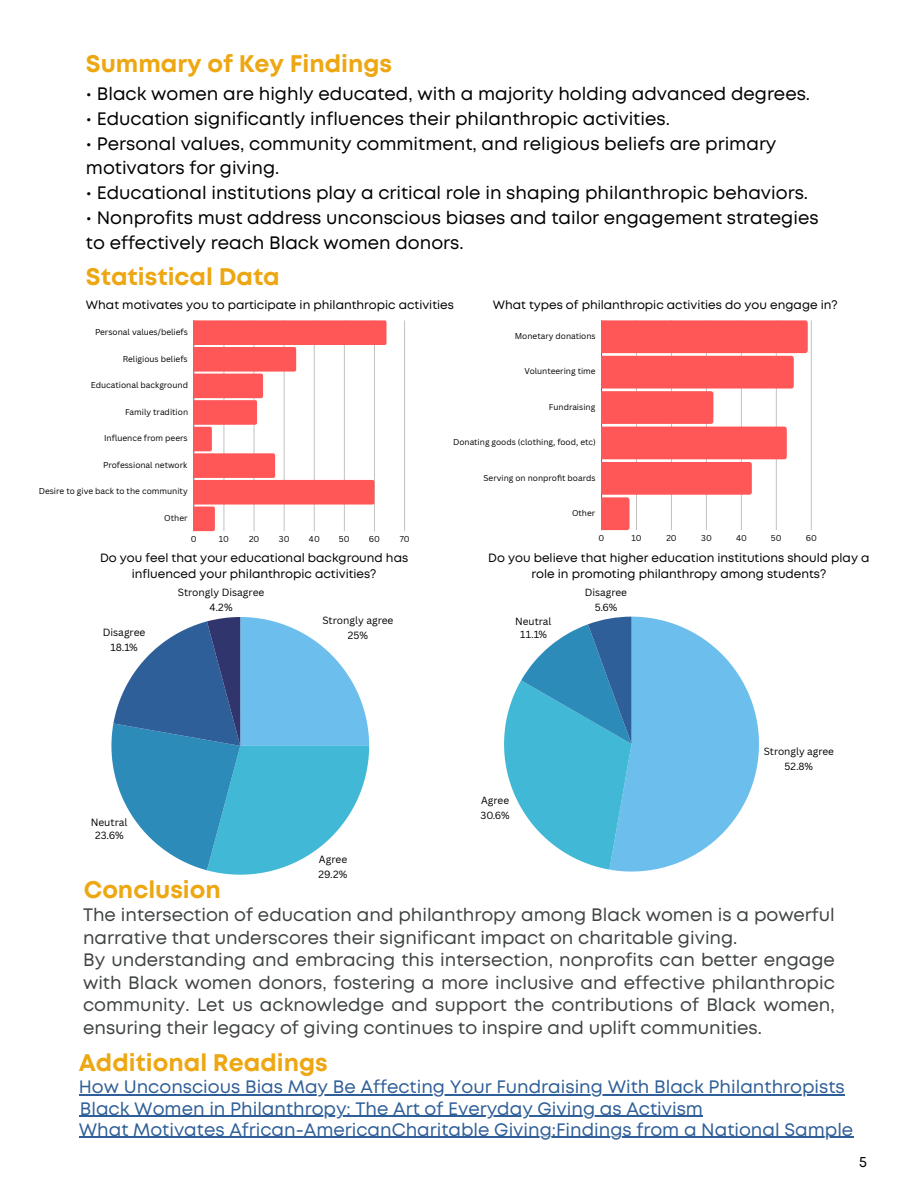
<style>
.page{position:relative;width:918px;height:1188px;background:#fff}
.page>*{position:absolute;margin:0;border:0;box-sizing:border-box;transform-origin:0 0}
.t1{font:700 24px "Mont";color:#eda712}
.t2{font:18px/22.5px "Mont";color:#3f4440}
.t3{font:18px/24.8px "Mont";color:#000}
.t4{font:18px "Mont";color:#2f5f98}
.t5{font:15px "Mont";color:#000}
.t6{font:12px/16px "Mont";color:#000;text-align:center}
.t7{font:10.2px/15px "Canva Sans";color:#000;text-align:center}
.t8{font:10.05px/14.9px "Canva Sans";color:#000;text-align:center}
.t9{font:8.4px "Canva Sans";color:#000}
.t10{font:8.25px "Canva Sans";color:#000}
</style>
<div class="page">
<svg style="left:504px;top:617px;width:255px;height:255px"></svg>
<hr style="left:404px;top:320px;width:1px;height:211px;background:#c4c4c4">
<svg style="left:194px;top:320px;width:193px;height:211px"></svg>
<hr style="left:601px;top:320px;width:1px;height:210px;background:#000;opacity:.6">
<hr style="left:811px;top:320px;width:1px;height:210px;background:#cfcfcf">
<svg style="left:602px;top:320px;width:206px;height:210px"></svg>
<svg style="left:111px;top:617px;width:258px;height:258px"></svg>
<hr style="left:79px;top:1095px;width:766px;height:1px;background:#2f5f98">
<hr style="left:80px;top:1116px;width:623px;height:1px;background:#2f5f98">
<hr style="left:79px;top:1137px;width:774px;height:1px;background:#2f5f98">
<p class="t1" style="left:86px;top:55px;width:308px">Summary of Key Findings</p>
<p class="t3" style="left:86px;top:83px;width:726px">• Black women are highly educated, with a majority holding advanced degrees.</p>
<p class="t3" style="left:86px;top:108px;width:585px">• Education significantly influences their philanthropic activities.</p>
<p class="t3" style="left:86px;top:132px;width:692px">• Personal values, community commitment, and religious beliefs are primary motivators for giving.</p>
<p class="t3" style="left:86px;top:182px;width:724px">• Educational institutions play a critical role in shaping philanthropic behaviors.</p>
<p class="t3" style="left:86px;top:207px;width:734px">• Nonprofits must address unconscious biases and tailor engagement strategies to effectively reach Black women donors.</p>
<h1 class="t1" style="left:86px;top:268px;width:195px">Statistical Data</h1>
<p class="t6" style="left:86px;top:297px;width:369px">What motivates you to participate in philanthropic activities</p>
<p class="t6" style="left:493px;top:297px;width:347px">What types of philanthropic activities do you engage in?</p>
<p class="t9" style="left:95px;top:326px;width:94px">Personal values/beliefs</p>
<p class="t9" style="left:123px;top:353px;width:67px">Religious beliefs</p>
<p class="t9" style="left:91px;top:379px;width:99px">Educational background</p>
<p class="t9" style="left:125px;top:406px;width:65px">Family tradition</p>
<p class="t9" style="left:104px;top:432px;width:85px">Influence from peers</p>
<p class="t9" style="left:103px;top:459px;width:86px">Professional network</p>
<p class="t9" style="left:39px;top:486px;width:150px">Desire to give back to the community</p>
<p class="t9" style="left:164px;top:512px;width:25px">Other</p>
<p class="t9" style="left:191px;top:533px;width:7px">0</p>
<p class="t9" style="left:219px;top:533px;width:12px">10</p>
<p class="t9" style="left:249px;top:533px;width:12px">20</p>
<p class="t9" style="left:279px;top:533px;width:12px">30</p>
<p class="t9" style="left:309px;top:533px;width:12px">40</p>
<p class="t9" style="left:339px;top:533px;width:12px">50</p>
<p class="t9" style="left:369px;top:533px;width:13px">60</p>
<p class="t9" style="left:400px;top:533px;width:11px">70</p>
<p class="t10" style="left:515px;top:330px;width:82px">Monetary donations</p>
<p class="t10" style="left:524px;top:366px;width:73px">Volunteering time</p>
<p class="t10" style="left:549px;top:401px;width:48px">Fundraising</p>
<p class="t10" style="left:453px;top:436px;width:144px">Donating goods (clothing, food, etc)</p>
<p class="t10" style="left:484px;top:472px;width:113px">Serving on nonprofit boards</p>
<p class="t10" style="left:572px;top:507px;width:25px">Other</p>
<p class="t10" style="left:599px;top:532px;width:7px">0</p>
<p class="t10" style="left:631px;top:532px;width:12px">10</p>
<p class="t10" style="left:666px;top:532px;width:12px">20</p>
<p class="t10" style="left:701px;top:532px;width:12px">30</p>
<p class="t10" style="left:736px;top:532px;width:12px">40</p>
<p class="t10" style="left:771px;top:532px;width:12px">50</p>
<p class="t10" style="left:806px;top:532px;width:13px">60</p>
<h1 class="t6" style="left:100px;top:551px;width:310px">Do you feel that your educational background has influenced your philanthropic activities?</h1>
<h2 class="t6" style="left:488px;top:551px;width:383px">Do you believe that higher education institutions should play a role in promoting philanthropy among students?</h2>
<p class="t7" style="left:103px;top:624px;width:44px">Disagree<br>18.1%</p>
<p class="t7" style="left:178px;top:585px;width:88px">Strongly Disagree<br>4.2%</p>
<p class="t7" style="left:322px;top:613px;width:73px">Strongly agree<br>25%</p>
<p class="t7" style="left:91px;top:816px;width:38px;line-height:12.9px">Neutral<br>23.6%</p>
<p class="t8" style="left:515px;top:615px;width:38px;line-height:12.8px">Neutral<br>11.1%</p>
<p class="t8" style="left:585px;top:585px;width:44px">Disagree<br>5.6%</p>
<p class="t8" style="left:480px;top:793px;width:31px;text-align:left">Agree<br>30.6%</p>
<p class="t8" style="left:764px;top:744px;width:72px">Strongly agree<br>52.8%</p>
<p class="t7" style="left:319px;top:851px;width:30px;text-align:left">Agree<br>29.2%</p>
<h1 class="t1" style="left:84px;top:880px;width:139px">Conclusion</h1>
<h2 class="t2" style="left:83px;top:905px;width:753px">The intersection of education and philanthropy among Black women is a powerful narrative that underscores their significant impact on charitable giving.<br>By understanding and embracing this intersection, nonprofits can better engage with Black women donors, fostering a more inclusive and effective philanthropic community. Let us acknowledge and support the contributions of Black women, ensuring their legacy of giving continues to inspire and uplift communities.</h2>
<h2 class="t1" style="left:79px;top:1053px;width:251px">Additional Readings</h2>
<h2 class="t4" style="left:79px;top:1080px;width:767px">How Unconscious Bias May Be Affecting Your Fundraising With Black Philanthropists</h2>
<h2 class="t4" style="left:80px;top:1102px;width:625px">Black Women in Philanthropy: The Art of Everyday Giving as Activism</h2>
<p class="t4" style="left:79px;top:1123px;width:776px">What Motivates African-AmericanCharitable Giving:Findings from a National Sample</p>
<h1 class="t5" style="left:859px;top:1156px;width:9px">5</h1>
</div>
